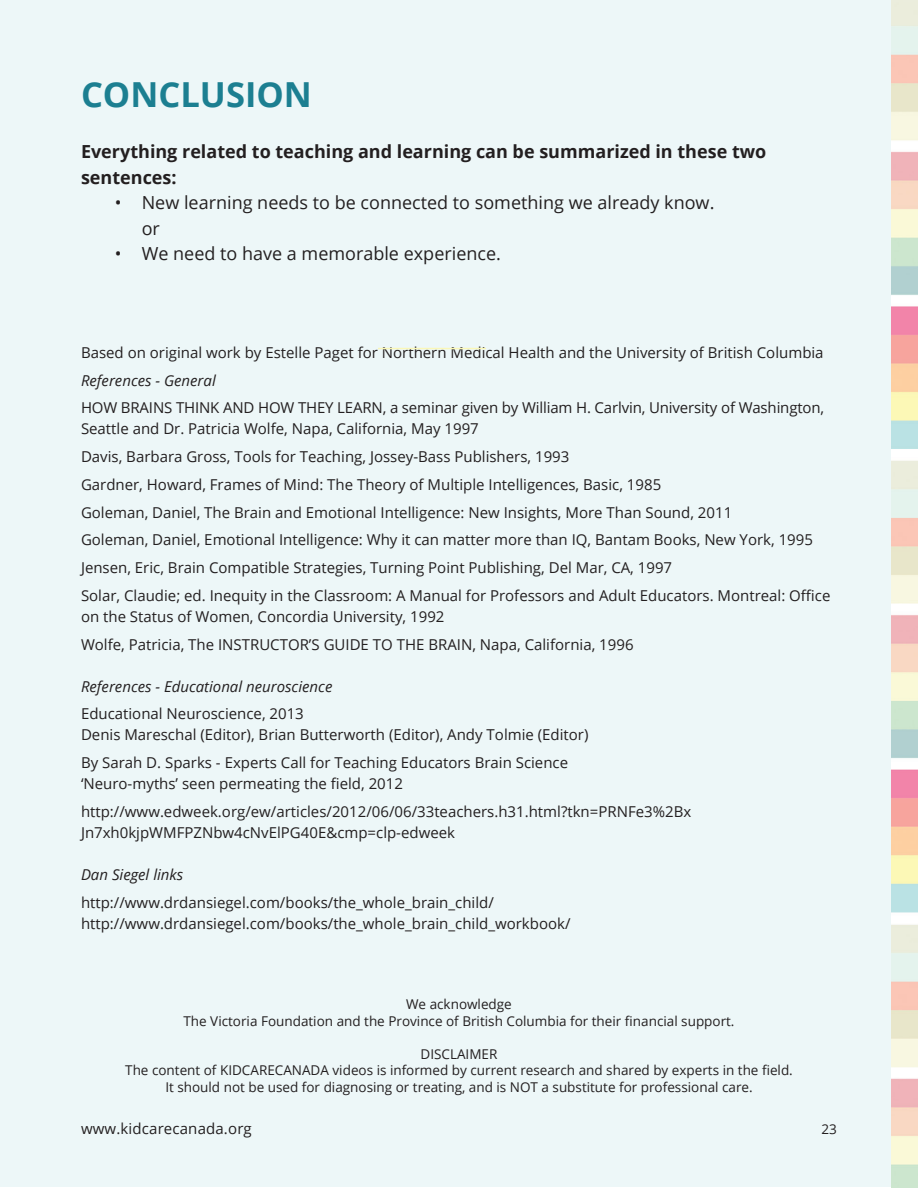
<style>
.page{position:relative;width:918px;height:1188px;background:#fff}
.page>*{position:absolute;margin:0;border:0;box-sizing:border-box;transform-origin:0 0}
.t1{font:700 34.5px "Open Sans";color:#1c7f91}
.t2{font:18px/25.5px "Open Sans";color:#231f20}
.t3{font:700 18px/25.5px "Open Sans";color:#231f20}
.t4{font:15px/27.8px "Open Sans";color:#231f20}
.t5{font:italic 15px "Open Sans";color:#231f20}
.t6{font:13.5px/16.5px "Open Sans";color:#231f20;text-align:center}
</style>
<div class="page">
<div style="left:1px;top:1px;width:916px;height:1186px;background:#edf7f8"></div>
<img style="left:891px;top:0;width:27px;height:1188px">
<hr style="left:378px;top:348px;width:108px;height:1px;background:#faf7b8">
<h1 class="t1" style="left:81px;top:71px;width:232px">CONCLUSION</h1>
<p class="t3" style="left:81px;top:139px;width:687px">Everything related to teaching and learning can be summarized in these two sentences:</p>
<p class="t2" style="left:142px;top:190px;width:574px;text-indent:-27px">• New learning needs to be connected to something we already know. or</p>
<p class="t2" style="left:115px;top:241px;width:388px">• We need to have a memorable experience.</p>
<p class="t4" style="left:81px;top:338px;width:744px">Based on original work by Estelle Paget for Northern Medical Health and the University of British Columbia</p>
<p class="t5" style="left:81px;top:370px;width:136px">References - General</p>
<p class="t4" style="left:81px;top:397px;width:745px;line-height:21px">HOW BRAINS THINK AND HOW THEY LEARN, a seminar given by William H. Carlvin, University of Washington,<br>Seattle and Dr. Patricia Wolfe, Napa, California, May 1997</p>
<p class="t4" style="left:81px;top:442px;width:751px">Davis, Barbara Gross, Tools for Teaching, Jossey-Bass Publishers, 1993<br>Gardner, Howard, Frames of Mind: The Theory of Multiple Intelligences, Basic, 1985<br>Goleman, Daniel, The Brain and Emotional Intelligence: New Insights, More Than Sound, 2011<br>Goleman, Daniel, Emotional Intelligence: Why it can matter more than IQ, Bantam Books, New York, 1995<br>Jensen, Eric, Brain Compatible Strategies, Turning Point Publishing, Del Mar, CA, 1997<br>Solar, Claudie; ed. Inequity in the Classroom: A Manual for Professors and Adult Educators. Montreal: Office</p>
<p class="t4" style="left:81px;top:602px;width:554px">on the Status of Women, Concordia University, 1992<br>Wolfe, Patricia, The INSTRUCTOR’S GUIDE TO THE BRAIN, Napa, California, 1996</p>
<p class="t5" style="left:81px;top:676px;width:253px">References - Educational neuroscience</p>
<p class="t4" style="left:81px;top:703px;width:509px;line-height:21px">Educational Neuroscience, 2013<br>Denis Mareschal (Editor), Brian Butterworth (Editor), Andy Tolmie (Editor)</p>
<p class="t4" style="left:81px;top:752px;width:489px;line-height:21px">By Sarah D. Sparks - Experts Call for Teaching Educators Brain Science ‘Neuro-myths’ seen permeating the field, 2012</p>
<p class="t4" style="left:81px;top:801px;width:612px;line-height:21px">http://www.edweek.org/ew/articles/2012/06/06/33teachers.h31.html?tkn=PRNFe3%2Bx<br>Jn7xh0kjpWMFPZNbw4cNvElPG40E&amp;cmp=clp-edweek</p>
<p class="t5" style="left:81px;top:864px;width:104px">Dan Siegel links</p>
<p class="t4" style="left:81px;top:891px;width:491px;line-height:21px">http://www.drdansiegel.com/books/the_whole_brain_child/ http://www.drdansiegel.com/books/the_whole_brain_child_workbook/</p>
<p class="t6" style="left:183px;top:996px;width:553px">We acknowledge<br>The Victoria Foundation and the Province of British Columbia for their financial support.</p>
<p class="t6" style="left:125px;top:1045px;width:669px">DISCLAIMER<br>The content of KIDCARECANADA videos is informed by current research and shared by experts in the field.<br>It should not be used for diagnosing or treating, and is NOT a substitute for professional care.</p>
<p class="t4" style="left:81px;top:1114px;width:172px">www.kidcarecanada.org</p>
<p class="t6" style="left:821px;top:1120px;width:17px">23</p>
</div>
